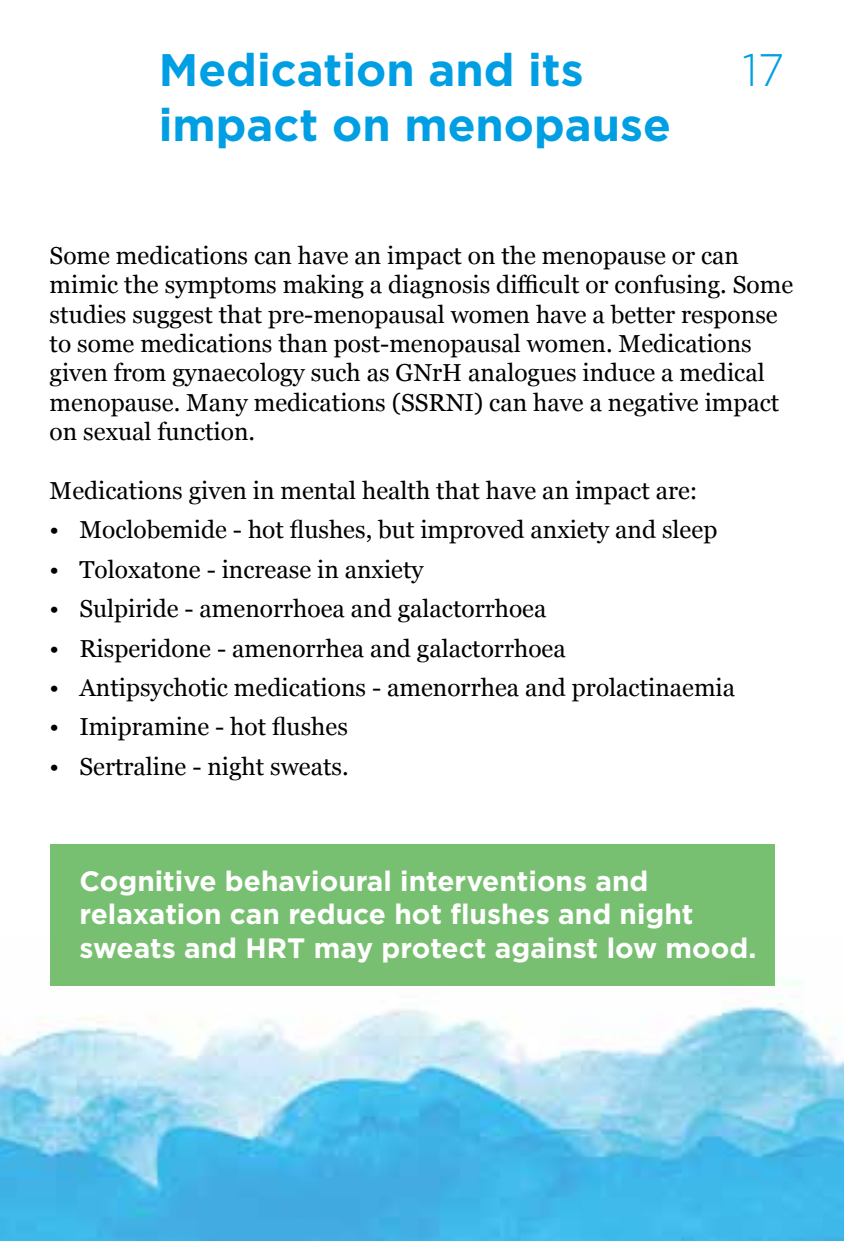
<style>
.page{position:relative;width:844px;height:1241px;background:#fff}
.page>*{position:absolute;margin:0;border:0;box-sizing:border-box;transform-origin:0 0}
.t1{font:700 45.5px/54.6px "Gotham";color:#009fe3}
.t2{font:300 45.5px "Gotham";color:#009fe3}
.t3{font:700 28px/33.6px "Gotham";color:#fff}
.t4{font:24.5px/29.4px "Georgia";color:#000}
</style>
<div class="page">
<img style="left:0;top:935px;width:843px;height:305px">
<div style="left:50px;top:843px;width:724px;height:142px;background:#78c071"></div>
<h1 class="t1" style="left:159px;top:42px;width:513px">Medication and its impact on menopause</h1>
<h1 class="t2" style="left:742px;top:41px;width:43px">17</h1>
<p class="t4" style="left:50px;top:239px;width:744px">Some medications can have an impact on the menopause or can mimic the symptoms making a diagnosis difficult or confusing. Some studies suggest that pre-menopausal women have a better response to some medications than post-menopausal women. Medications given from gynaecology such as GNrH analogues induce a medical menopause. Many medications (SSRNI) can have a negative impact on sexual function.</p>
<p class="t4" style="left:50px;top:475px;width:649px">Medications given in mental health that have an impact are:</p>
<p class="t4" style="left:50px;top:514px;width:669px">• Moclobemide - hot flushes, but improved anxiety and sleep</p>
<p class="t4" style="left:50px;top:553px;width:375px">• Toloxatone - increase in anxiety</p>
<p class="t4" style="left:50px;top:593px;width:498px">• Sulpiride - amenorrhoea and galactorrhoea</p>
<p class="t4" style="left:50px;top:632px;width:517px">• Risperidone - amenorrhea and galactorrhoea</p>
<p class="t4" style="left:50px;top:671px;width:686px">• Antipsychotic medications - amenorrhea and prolactinaemia</p>
<p class="t4" style="left:50px;top:711px;width:300px">• Imipramine - hot flushes</p>
<p class="t4" style="left:50px;top:750px;width:300px">• Sertraline - night sweats.</p>
<p class="t3" style="left:79px;top:863px;width:678px">Cognitive behavioural interventions and relaxation can reduce hot flushes and night sweats and HRT may protect against low mood.</p>
</div>
